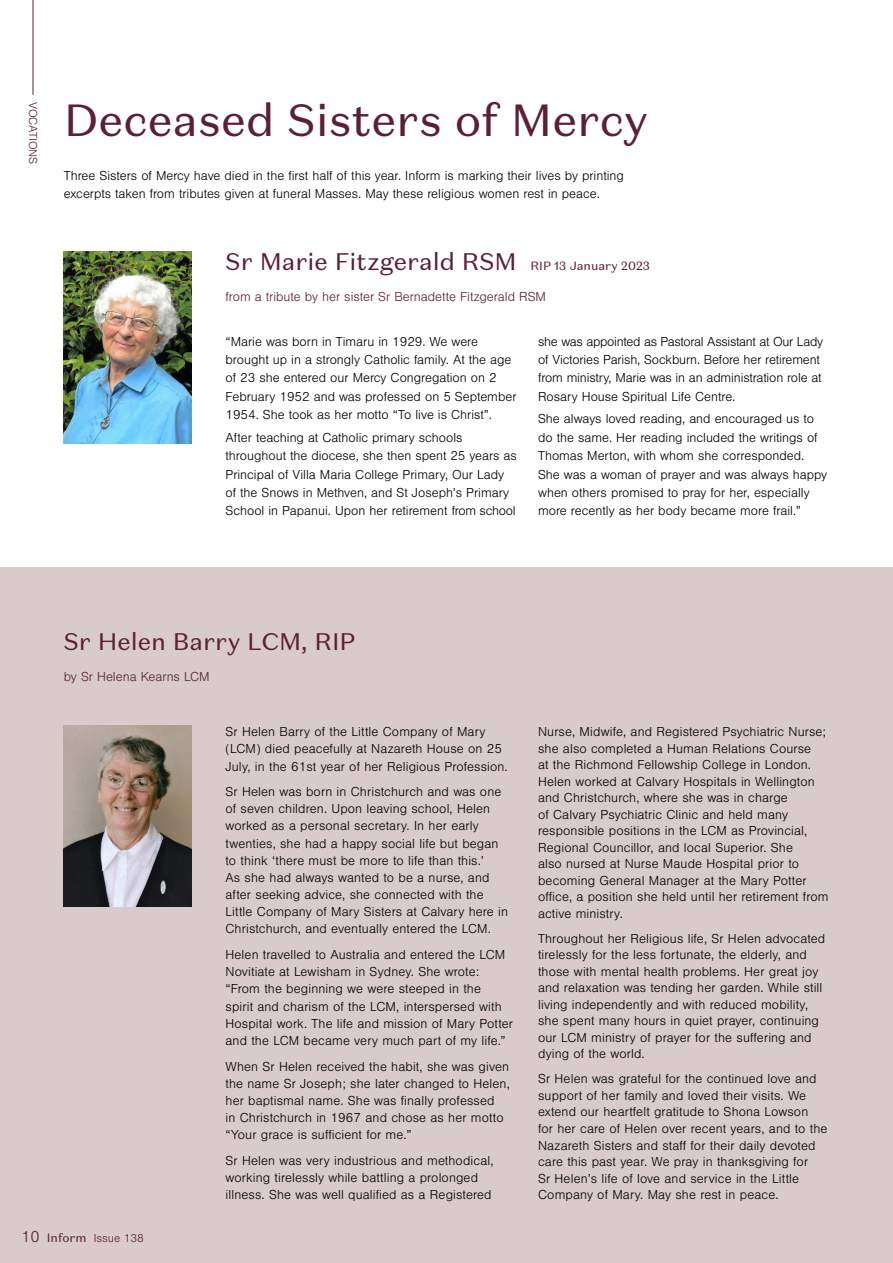
<style>
.page{position:relative;width:893px;height:1263px;background:#fff}
.page>*{position:absolute;margin:0;border:0;box-sizing:border-box;transform-origin:0 0}
.t1{font:45px "Domaine Sans Text";color:#5b2034}
.t2{font:24px "Domaine Sans Text";color:#5b2034}
.t3{font:300 16.5px "Nimbus San";color:#5b2034}
.t4{font:300 13.5px/16.5px "Nimbus San";letter-spacing:.01em;color:#000}
.t5{font:300 13.5px/18.3px "Nimbus San";letter-spacing:-.01em;color:#000}
.t6{font:300 13.5px "Nimbus San";color:#5b2034}
.t7{font:300 12px "Nimbus San";color:#5b2034}
.s1{font-size:12px}
.s2{font-family:"Domaine Sans Text";font-weight:400}
</style>
<div class="page">
<div style="left:0;top:568px;width:892px;height:695px;background:#d9cbcc"></div>
<img style="left:64px;top:252px;width:127px;height:192px">
<img style="left:64px;top:726px;width:127px;height:181px">
<hr style="left:33px;top:0;width:1px;height:95px;background:#5b2034">
<p class="t7" style="left:39px;top:102px;width:64px;rotate:90deg">VOCATIONS</p>
<h1 class="t1" style="left:64px;top:92px;width:586px">Deceased Sisters of Mercy</h1>
<p class="t4" style="left:64px;top:167px;width:562px;line-height:18px">Three Sisters of Mercy have died in the first half of this year. Inform is marking their lives by printing excerpts taken from tributes given at funeral Masses. May these religious women rest in peace.</p>
<h2 class="t2" style="left:226px;top:246px;width:426px">Sr Marie Fitzgerald RSM <span class="s1">RIP 13 January 2023</span></h2>
<p class="t6" style="left:226px;top:289px;width:322px">from a tribute by her sister Sr Bernadette Fitzgerald RSM</p>
<p class="t4" style="left:226px;top:332px;width:293px;line-height:18.3px">“Marie was born in Timaru in 1929. We were brought up in a strongly Catholic family. At the age of 23 she entered our Mercy Congregation on 2<br>February 1952 and was professed on 5 September 1954. She took as her motto “To live is Christ”.</p>
<p class="t4" style="left:226px;top:429px;width:293px;line-height:18.3px">After teaching at Catholic primary schools throughout the diocese, she then spent 25 years as Principal of Villa Maria College Primary, Our Lady of the Snows in Methven, and St Joseph’s Primary School in Papanui. Upon her retirement from school</p>
<p class="t5" style="left:538px;top:332px;width:287px">she was appointed as Pastoral Assistant at Our Lady of Victories Parish, Sockburn. Before her retirement from ministry, Marie was in an administration role at Rosary House Spiritual Life Centre.</p>
<p class="t4" style="left:538px;top:410px;width:291px;line-height:18.3px">She always loved reading, and encouraged us to do the same. Her reading included the writings of Thomas Merton, with whom she corresponded.<br>She was a woman of prayer and was always happy when others promised to pray for her, especially more recently as her body became more frail.”</p>
<h2 class="t2" style="left:64px;top:626px;width:293px">Sr Helen Barry LCM, RIP</h2>
<p class="t6" style="left:64px;top:669px;width:147px">by Sr Helena Kearns LCM</p>
<p class="t3" style="left:21px;top:1228px;width:20px">10</p>
<p class="t7" style="left:47px;top:1231px;width:99px"><span class="s2">Inform</span> Issue 138</p>
<p class="t4" style="left:226px;top:723px;width:284px;line-height:17.1px">Sr Helen Barry of the Little Company of Mary (LCM) died peacefully at Nazareth House on 25<br>July, in the 61st year of her Religious Profession.</p>
<p class="t4" style="left:226px;top:783px;width:284px;line-height:17.1px">Sr Helen was born in Christchurch and was one of seven children. Upon leaving school, Helen worked as a personal secretary. In her early twenties, she had a happy social life but began to think ‘there must be more to life than this.’<br>As she had always wanted to be a nurse, and after seeking advice, she connected with the Little Company of Mary Sisters at Calvary here in Christchurch, and eventually entered the LCM.</p>
<p class="t4" style="left:226px;top:946px;width:289px;line-height:17.1px">Helen travelled to Australia and entered the LCM Novitiate at Lewisham in Sydney. She wrote: “From the beginning we were steeped in the<br>spirit and charism of the LCM, interspersed with Hospital work. The life and mission of Mary Potter and the LCM became very much part of my life.”</p>
<p class="t4" style="left:226px;top:1058px;width:286px;line-height:17.1px">When Sr Helen received the habit, she was given the name Sr Joseph; she later changed to Helen, her baptismal name. She was finally professed<br>in Christchurch in 1967 and chose as her motto “Your grace is sufficient for me.”</p>
<p class="t4" style="left:226px;top:1152px;width:270px;line-height:17.1px">Sr Helen was very industrious and methodical, working tirelessly while battling a prolonged illness. She was well qualified as a Registered</p>
<p class="t4" style="left:538px;top:724px;width:292px">Nurse, Midwife, and Registered Psychiatric Nurse; she also completed a Human Relations Course<br>at the Richmond Fellowship College in London.<br>Helen worked at Calvary Hospitals in Wellington and Christchurch, where she was in charge<br>of Calvary Psychiatric Clinic and held many responsible positions in the LCM as Provincial, Regional Councillor, and local Superior. She<br>also nursed at Nurse Maude Hospital prior to becoming General Manager at the Mary Potter office, a position she held until her retirement from active ministry.</p>
<p class="t4" style="left:538px;top:930px;width:289px">Throughout her Religious life, Sr Helen advocated tirelessly for the less fortunate, the elderly, and those with mental health problems. Her great joy and relaxation was tending her garden. While still living independently and with reduced mobility, she spent many hours in quiet prayer, continuing our LCM ministry of prayer for the suffering and dying of the world.</p>
<p class="t4" style="left:538px;top:1071px;width:291px">Sr Helen was grateful for the continued love and support of her family and loved their visits. We extend our heartfelt gratitude to Shona Lowson<br>for her care of Helen over recent years, and to the Nazareth Sisters and staff for their daily devoted care this past year. We pray in thanksgiving for<br>Sr Helen’s life of love and service in the Little Company of Mary. May she rest in peace.</p>
</div>
